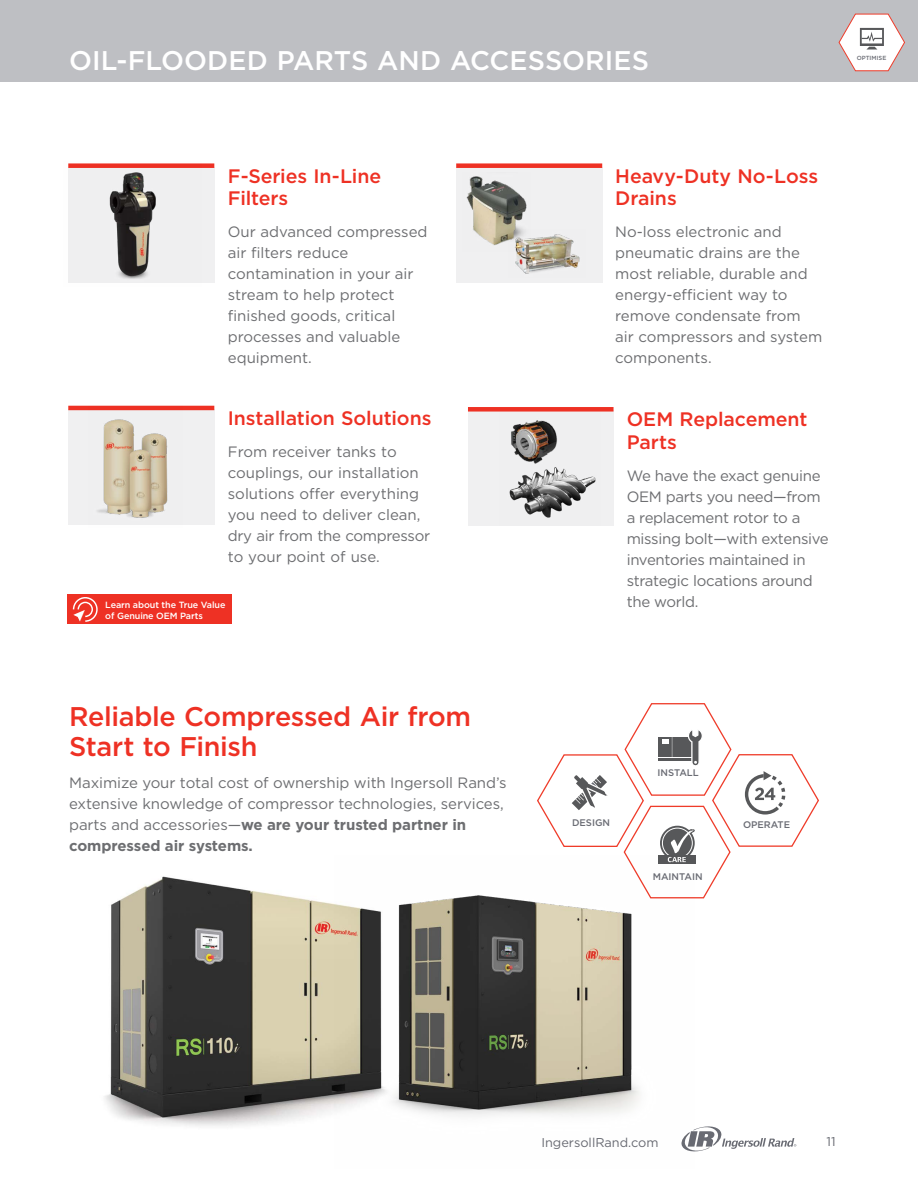
<style>
.page{position:relative;width:918px;height:1188px;background:#fff}
.page>*{position:absolute;margin:0;border:0;box-sizing:border-box;transform-origin:0 0}
.t1{font:500 27px/30px "Gotham";letter-spacing:-.015em;color:#ee3124}
.t2{font:500 27px "Gotham";color:#fff}
.t3{font:500 19.5px/22.5px "Gotham";letter-spacing:-.005em;color:#ee3124}
.t4{font:15px/21px "Gotham";letter-spacing:-.005em;color:#6d6e71}
.t5{font:12.75px "Gotham";color:#696b73}
.t6{font:500 9.6px "Gotham";color:#6a6c74}
.t7{font:500 9px/10.5px "Gotham";letter-spacing:-.01em;color:#fff}
.t8{font:500 6px "Gotham";color:#6a6c74}
.s1{font-weight:700}
</style>
<div class="page">
<div style="left:0;top:0;width:918px;height:82px;background:#bebfc3"></div>
<svg style="left:695px;top:1126px;width:101px;height:26px"></svg>
<svg style="left:838px;top:13px;width:67px;height:59px"></svg>
<div style="left:468px;top:411px;width:146px;height:115px;background:#f0f0f1"></div>
<div style="left:68px;top:409px;width:146px;height:116px;background:#f0f0f1"></div>
<hr style="left:68px;top:406px;width:146px;height:4px;background:#ee3124">
<img style="left:509px;top:420px;width:87px;height:98px">
<div style="left:468px;top:407px;width:146px;height:5px;background:#ee3124"></div>
<div style="left:68px;top:167px;width:146px;height:116px;background:#f0f0f1"></div>
<div style="left:68px;top:163px;width:146px;height:5px;background:#ee3124"></div>
<div style="left:456px;top:167px;width:146px;height:116px;background:#f0f0f1"></div>
<div style="left:456px;top:163px;width:146px;height:5px;background:#ee3124"></div>
<img style="left:88px;top:405px;width:95px;height:113px">
<img style="left:68px;top:163px;width:134px;height:116px">
<img style="left:466px;top:176px;width:61px;height:70px">
<img style="left:508px;top:229px;width:72px;height:45px">
<svg style="left:537px;top:703px;width:282px;height:196px"></svg>
<img style="left:104px;top:876px;width:231px;height:250px">
<img style="left:335px;top:855px;width:360px;height:297px">
<div style="left:68px;top:595px;width:164px;height:29px;background:#ee3124"></div>
<svg style="left:73px;top:597px;width:25px;height:25px"></svg>
<h1 class="t2" style="left:69px;top:43px;width:581px">OIL-FLOODED PARTS AND ACCESSORIES</h1>
<p class="t8" style="left:857px;top:54px;width:31px">OPTIMISE</p>
<h2 class="t3" style="left:228px;top:164px;width:155px">F-Series In-Line<br>Filters</h2>
<p class="t4" style="left:228px;top:221px;width:201px">Our advanced compressed air filters reduce contamination in your air stream to help protect finished goods, critical processes and valuable equipment.</p>
<h2 class="t3" style="left:228px;top:406px;width:205px">Installation Solutions</h2>
<p class="t4" style="left:228px;top:441px;width:204px">From receiver tanks to couplings, our installation solutions offer everything you need to deliver clean, dry air from the compressor to your point of use.</p>
<p class="t7" style="left:105px;top:600px;width:122px">Learn about the True Value of Genuine OEM Parts</p>
<h1 class="t1" style="left:69px;top:701px;width:403px">Reliable Compressed Air from<br>Start to Finish</h1>
<p class="t4" style="left:69px;top:771px;width:439px">Maximize your total cost of ownership with Ingersoll Rand’s extensive knowledge of compressor technologies, services, parts and accessories—<span class="s1">we are your trusted partner in compressed air systems.</span></p>
<h2 class="t3" style="left:615px;top:164px;width:204px">Heavy-Duty No-Loss<br>Drains</h2>
<p class="t4" style="left:615px;top:221px;width:209px">No-loss electronic and pneumatic drains are the most reliable, durable and energy-efficient way to remove condensate from air compressors and system components.</p>
<h2 class="t3" style="left:627px;top:408px;width:182px">OEM Replacement<br>Parts</h2>
<p class="t4" style="left:627px;top:464px;width:204px">We have the exact genuine<br>OEM parts you need—from a replacement rotor to a missing bolt—with extensive inventories maintained in strategic locations around the world.</p>
<p class="t6" style="left:657px;top:766px;width:43px">INSTALL</p>
<p class="t6" style="left:572px;top:817px;width:40px">DESIGN</p>
<p class="t6" style="left:743px;top:819px;width:49px">OPERATE</p>
<p class="t6" style="left:653px;top:871px;width:51px">MAINTAIN</p>
<p class="t5" style="left:541px;top:1134px;width:119px">IngersollRand.com</p>
<p class="t5" style="left:827px;top:1134px;width:11px">11</p>
</div>
